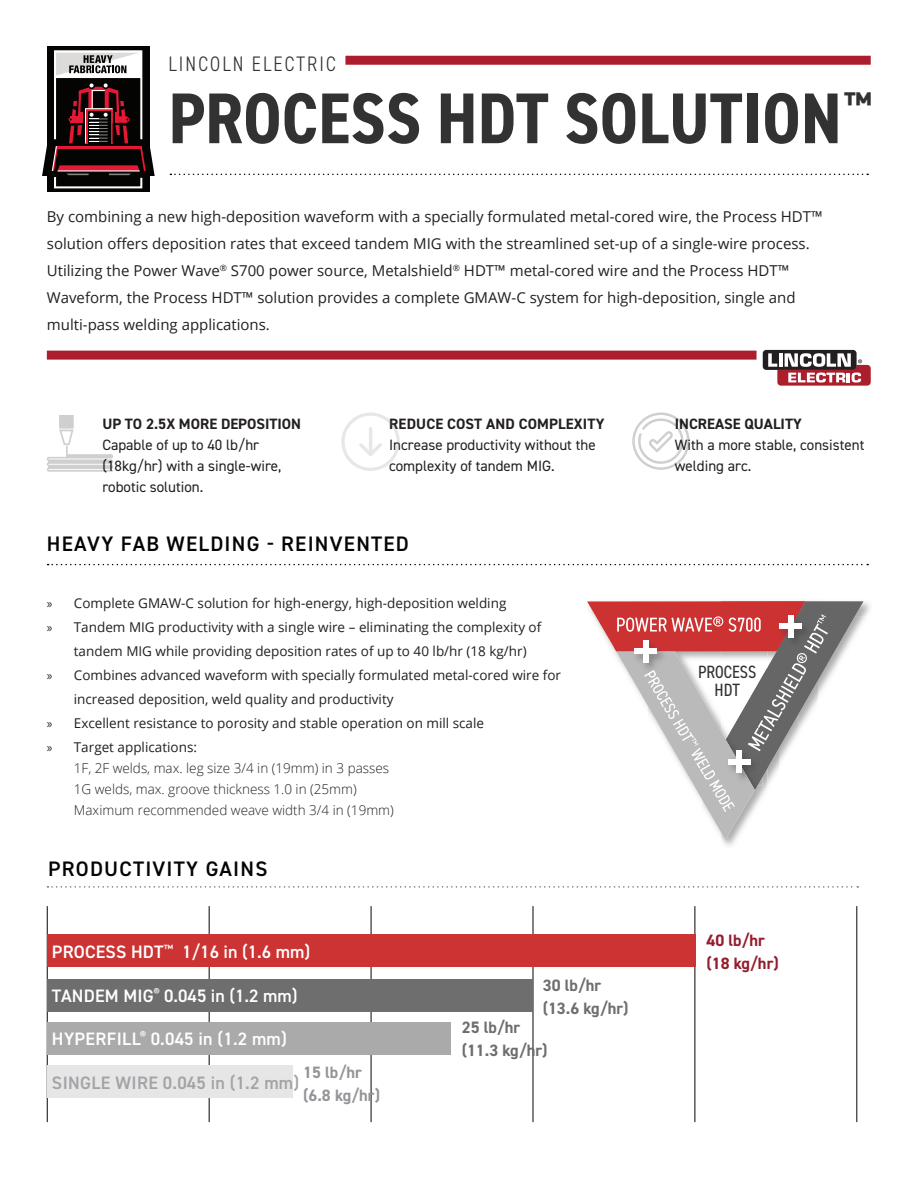
<style>
.page{position:relative;width:918px;height:1188px;background:#fff}
.page>*{position:absolute;margin:0;border:0;box-sizing:border-box;transform-origin:0 0}
.t1{font:700 condensed 72px "DIN2014";color:#323232}
.t2{font:700 condensed 31.5px "DIN2014";color:#323232}
.t3{font:600 21px "DIN2014";letter-spacing:.06em;color:#040503}
.t4{font:300 condensed 21px "DIN2014";letter-spacing:.1em;color:#323232}
.t5{font:600 18px "DIN2014";letter-spacing:.01em;color:#fff}
.t6{font:600 18px "DIN2014";letter-spacing:.02em;color:#a1a3a6}
.t7{font:condensed 17.85px/17.9px "DIN2014";color:#313131;text-align:center}
.t8{font:700 16.5px/22.5px "DIN2014";color:#6e6e6e}
.t9{font:700 16.5px "DIN2014";color:#939598}
.t10{font:700 16.5px/22.5px "DIN2014";color:#931d2d}
.t11{font:15px/27px "Open Sans";color:#231f20}
.t12{font:15px/21px "DIN2014";color:#231f20}
.t13{font:700 15px "DIN2014";letter-spacing:.005em;color:#231f20}
.t14{font:13.5px/24px "Open Sans";color:#231f20}
.t15{font:300 13.5px/21px "Open Sans";color:#231f20}
.s1{font-family:"Myriad Pro"}
.s2{font-family:"Myriad Pro";font-weight:400}
.s3{font-weight:400}
.s4{font-weight:700}
</style>
<div class="page">
<hr style="left:47px;top:906px;width:1px;height:216px;background:#040503">
<hr style="left:857px;top:906px;width:1px;height:216px;background:#040503">
<hr style="left:533px;top:906px;width:1px;height:216px;background:#040503">
<hr style="left:371px;top:906px;width:1px;height:216px;background:#040503">
<hr style="left:209px;top:906px;width:1px;height:216px;background:#040503">
<hr style="left:695px;top:906px;width:1px;height:216px;background:#040503">
<div style="left:345px;top:56px;width:526px;height:9px;background:#ac1e2d"></div>
<div style="left:47px;top:351px;width:710px;height:9px;background:#ac1e2d"></div>
<svg style="left:48px;top:564px;width:820px;height:1px"></svg>
<svg style="left:170px;top:174px;width:698px;height:1px"></svg>
<div style="left:47px;top:46px;width:102px;height:146px;background:#040503"></div>
<svg style="left:42px;top:49px;width:113px;height:140px"></svg>
<svg style="left:341px;top:413px;width:59px;height:58px"></svg>
<div style="left:47px;top:935px;width:649px;height:32px;background:#c33"></div>
<div style="left:47px;top:979px;width:485px;height:33px;background:#6e6e6e"></div>
<div style="left:47px;top:1065px;width:246px;height:32px;background:#e6e6e6"></div>
<div style="left:47px;top:1022px;width:403px;height:32px;background:#aaa"></div>
<svg style="left:47px;top:886px;width:811px;height:2px"></svg>
<img style="left:864px;top:602px;width:6px;height:14px">
<img style="left:722px;top:840px;width:14px;height:6px">
<svg style="left:587px;top:601px;width:277px;height:239px"></svg>
<div style="left:788px;top:615px;width:5px;height:23px;background:#fff"></div>
<div style="left:779px;top:624px;width:23px;height:5px;background:#fff"></div>
<svg style="left:632px;top:413px;width:58px;height:57px"></svg>
<svg style="left:47px;top:454px;width:66px;height:18px"></svg>
<svg style="left:59px;top:415px;width:15px;height:30px"></svg>
<hr style="left:67px;top:455px;width:45px;height:2px;background:#000">
<hr style="left:48px;top:460px;width:64px;height:3px;background:#000">
<hr style="left:48px;top:465px;width:64px;height:3px;background:#000">
<div style="left:763px;top:350px;width:94px;height:20px;background:#231f20;border-radius:4px"></div>
<svg style="left:768px;top:353px;width:103px;height:33px"></svg>
<p class="t4" style="left:168px;top:51px;width:169px">LINCOLN ELECTRIC</p>
<p class="t1" style="left:168px;top:70px;width:675px">PROCESS HDT SOLUTION</p>
<p class="t2" style="left:844px;top:83px;width:30px">™</p>
<p class="t11" style="left:47px;top:202px;width:777px">By combining a new high-deposition waveform with a specially formulated metal-cored wire, the Process HDT™ solution offers deposition rates that exceed tandem MIG with the streamlined set-up of a single-wire process.<br>Utilizing the Power Wave<sup>®</sup> S700 power source, Metalshield<sup>®</sup> HDT™ metal-cored wire and the Process HDT™ Waveform, the Process HDT™ solution provides a complete GMAW-C system for high-deposition, single and multi-pass welding applications.</p>
<p class="t13" style="left:102px;top:414px;width:200px">UP TO 2.5X MORE DEPOSITION</p>
<p class="t12" style="left:102px;top:434px;width:181px">Capable of up to 40 lb/hr (18kg/hr) with a single-wire, robotic solution.</p>
<p class="t13" style="left:389px;top:414px;width:217px">REDUCE COST AND COMPLEXITY</p>
<p class="t12" style="left:389px;top:434px;width:208px">Increase productivity without the complexity of tandem MIG.</p>
<p class="t3" style="left:47px;top:530px;width:363px">HEAVY FAB WELDING - REINVENTED</p>
<p class="t14" style="left:47px;top:591px;width:461px"><span class="s1">»</span> Complete GMAW-C solution for high-energy, high-deposition welding</p>
<p class="t14" style="left:74px;top:615px;width:469px;text-indent:-27px"><span class="s1">»</span> Tandem MIG productivity with a single wire – eliminating the complexity of tandem MIG while providing deposition rates of up to 40 lb/hr (18 kg/hr)</p>
<p class="t14" style="left:74px;top:663px;width:489px;text-indent:-27px"><span class="s1">»</span> Combines advanced waveform with specially formulated metal-cored wire for increased deposition, weld quality and productivity</p>
<p class="t14" style="left:47px;top:711px;width:439px"><span class="s1">»</span> Excellent resistance to porosity and stable operation on mill scale</p>
<p class="t15" style="left:74px;top:736px;width:322px;text-indent:-27px"><span class="s2">»</span> <span class="s3">Target applications:<br></span>1F, 2F welds, max. leg size 3/4 in (19mm) in 3 passes 1G welds, max. groove thickness 1.0 in (25mm)<br>Maximum recommended weave width 3/4 in (19mm)</p>
<p class="t3" style="left:48px;top:855px;width:221px">PRODUCTIVITY GAINS</p>
<p class="t5" style="left:52px;top:940px;width:260px">PROCESS HDT<sup>™</sup> 1/16 in (1.6 mm)</p>
<p class="t5" style="left:52px;top:983px;width:247px">TANDEM MIG<sup>®</sup> 0.045 in (1.2 mm)</p>
<p class="t5" style="left:52px;top:1027px;width:236px">HYPERFILL<sup>®</sup> 0.045 in (1.2 mm)</p>
<p class="t6" style="left:52px;top:1070px;width:249px">SINGLE WIRE 0.045 in (1.2 mm)</p>
<p class="t9" style="left:303px;top:1062px;width:60px">15 lb/hr</p>
<p class="t9" style="left:303px;top:1084px;width:78px">(6.8 kg/hr)</p>
<p class="t8" style="left:543px;top:974px;width:87px">30 lb/hr (13.6 kg/hr)</p>
<p class="t8" style="left:462px;top:1016px;width:87px">25 lb/hr (11.3 kg/hr)</p>
<p class="t12" style="left:675px;top:413px;width:191px"><span class="s4">INCREASE QUALITY<br></span>With a more stable, consistent welding arc.</p>
<p class="t7" style="left:698px;top:663px;width:60px">PROCESS<br>HDT</p>
<p class="t10" style="left:707px;top:929px;width:74px">40 lb/hr (18 kg/hr)</p>
</div>
